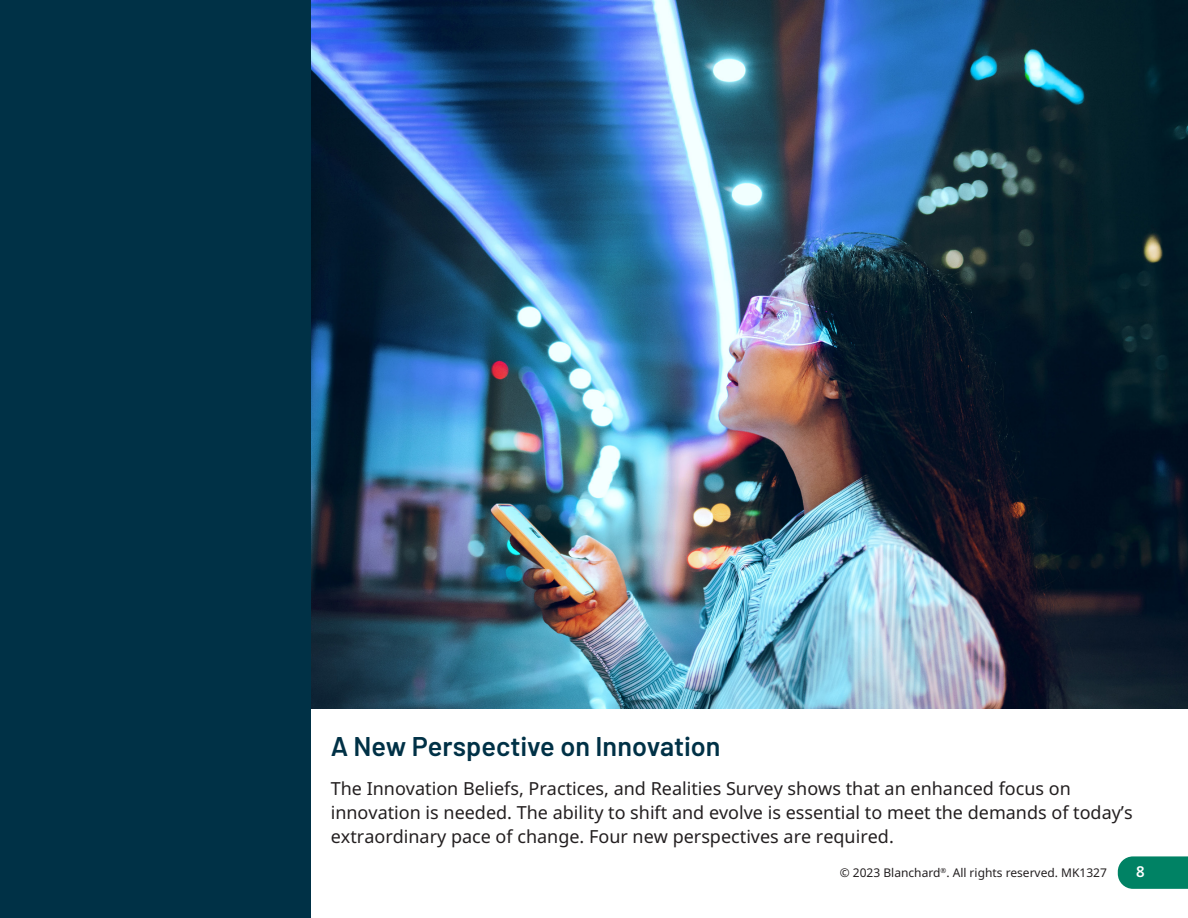
<style>
.page{position:relative;width:1188px;height:918px;background:#fff}
.page>*{position:absolute;margin:0;border:0;box-sizing:border-box;transform-origin:0 0}
.t1{font:600 27px "Barlow";color:#003146}
.Body_Regular{font:18px/24px "Noto Sans";color:#231f20}
.t2{font:600 15px "Noto Sans";color:#fff}
.t3{font:12px "Noto Sans";color:#231f20}
</style>
<div class="page">
<svg style="left:1118px;top:856px;width:70px;height:33px;background:#0e896d"></svg>
<img style="left:310px;top:0;width:878px;height:709px">
<div style="left:0;top:0;width:310px;height:918px;background:#003146"></div>
<h2 class="t1" style="left:331px;top:726px;width:391px">A New Perspective on Innovation</h2>
<p class="Body_Regular" style="left:331px;top:776px;width:803px">The Innovation Beliefs, Practices, and Realities Survey shows that an enhanced focus on innovation is needed. The ability to shift and evolve is essential to meet the demands of today’s extraordinary pace of change. Four new perspectives are required.</p>
<p class="t3" style="left:840px;top:866px;width:269px">© 2023 Blanchard<sup>®</sup>. All rights reserved. MK1327</p>
<p class="t2" style="left:1136px;top:863px;width:10px">8</p>
</div>
